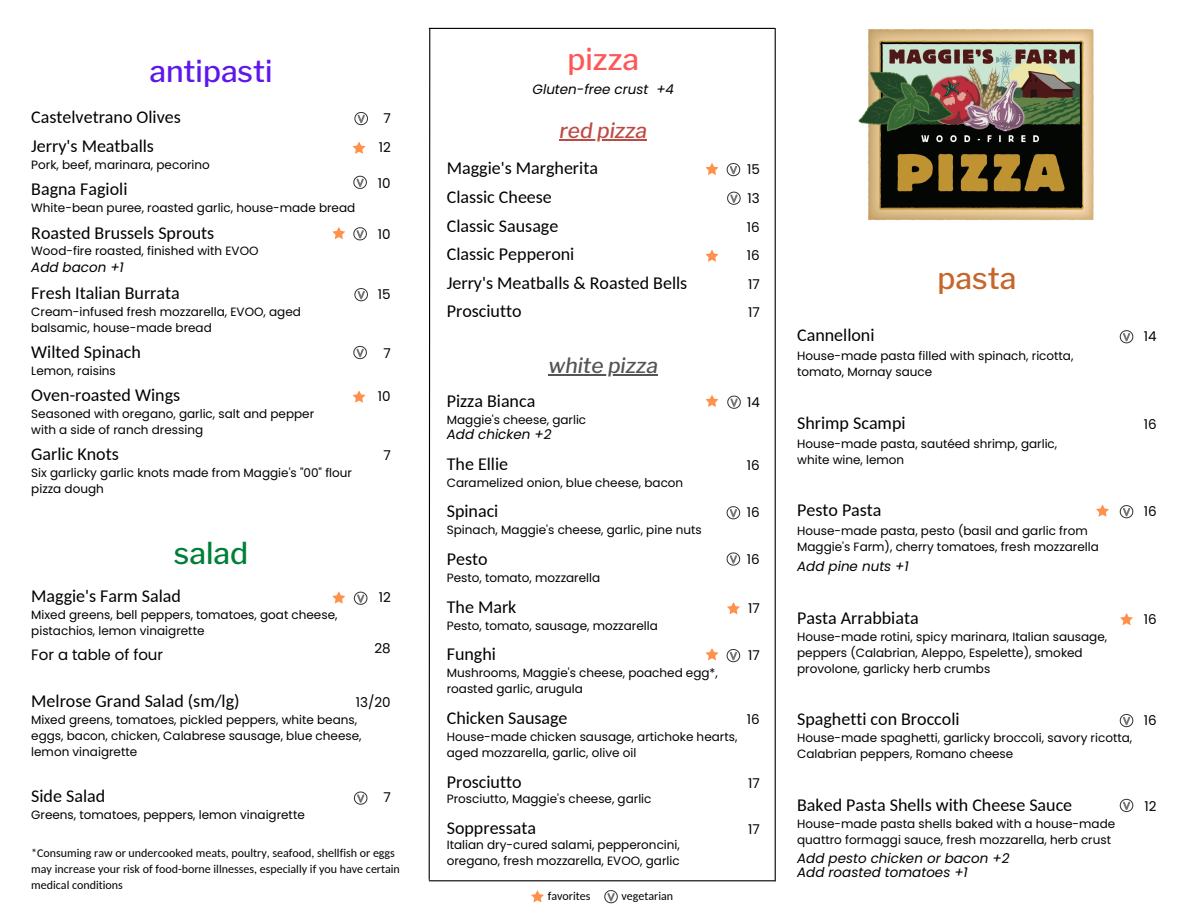
<style>
.page{position:relative;width:1188px;height:918px;background:#fff}
.page>*{position:absolute;margin:0;border:0;box-sizing:border-box;transform-origin:0 0}
.t1{font:500 30px "Libre Franklin";color:#5e17eb}
.t2{font:500 30px "Libre Franklin";color:#008037}
.t3{font:500 30px "Libre Franklin";color:#ff5757}
.t4{font:500 30px "Libre Franklin";color:#c6662b}
.t5{font:italic 500 21px "Libre Franklin";color:#545454}
.t6{font:italic 500 21px "Libre Franklin";color:#bf4a43}
.t7{font:18px "Carlito";color:#000}
.t8{font:15px "Poppins";color:#000}
.t9{font:italic 13.5px "Poppins";color:#000}
.t10{font:13.5px "Poppins";color:#000}
.t11{font:12px/16px "Poppins";color:#000}
.t12{font:12px/16px "Carlito";color:#000}
</style>
<div class="page">
<svg style="left:354px;top:112px;width:14px;height:13px"></svg>
<svg style="left:353px;top:176px;width:14px;height:13px"></svg>
<svg style="left:353px;top:227px;width:14px;height:14px"></svg>
<svg style="left:354px;top:288px;width:14px;height:13px"></svg>
<svg style="left:353px;top:346px;width:14px;height:13px"></svg>
<svg style="left:354px;top:791px;width:13px;height:14px"></svg>
<svg style="left:332px;top:227px;width:13px;height:12px"></svg>
<svg style="left:353px;top:391px;width:12px;height:12px"></svg>
<svg style="left:354px;top:591px;width:13px;height:14px"></svg>
<svg style="left:332px;top:591px;width:13px;height:13px"></svg>
<svg style="left:353px;top:142px;width:12px;height:12px"></svg>
<hr style="left:559px;top:140px;width:88px;height:1px;background:#bf4a43">
<svg style="left:727px;top:191px;width:14px;height:14px"></svg>
<svg style="left:727px;top:163px;width:13px;height:13px"></svg>
<hr style="left:549px;top:374px;width:109px;height:1px;background:#545454">
<svg style="left:727px;top:649px;width:13px;height:13px"></svg>
<svg style="left:727px;top:395px;width:14px;height:14px"></svg>
<svg style="left:727px;top:506px;width:13px;height:13px"></svg>
<svg style="left:727px;top:552px;width:13px;height:14px"></svg>
<hr style="left:429px;top:28px;width:346px;height:1px;background:#000">
<svg style="left:428px;top:28px;width:3px;height:853px"></svg>
<hr style="left:775px;top:28px;width:1px;height:853px;background:#000">
<hr style="left:429px;top:880px;width:346px;height:1px;background:#000">
<svg style="left:706px;top:395px;width:12px;height:12px"></svg>
<svg style="left:727px;top:602px;width:13px;height:12px"></svg>
<svg style="left:706px;top:163px;width:12px;height:12px"></svg>
<svg style="left:706px;top:648px;width:12px;height:12px"></svg>
<svg style="left:531px;top:890px;width:13px;height:12px"></svg>
<svg style="left:604px;top:890px;width:14px;height:13px"></svg>
<svg style="left:706px;top:250px;width:12px;height:12px"></svg>
<img style="left:859px;top:29px;width:235px;height:192px">
<svg style="left:1120px;top:330px;width:13px;height:14px"></svg>
<svg style="left:1120px;top:714px;width:13px;height:13px"></svg>
<svg style="left:1120px;top:799px;width:13px;height:13px"></svg>
<svg style="left:1120px;top:613px;width:13px;height:12px"></svg>
<svg style="left:1120px;top:505px;width:13px;height:13px"></svg>
<svg style="left:1096px;top:505px;width:13px;height:12px"></svg>
<p class="t1" style="left:149px;top:53px;width:125px">antipasti</p>
<p class="t7" style="left:31px;top:109px;width:151px">Castelvetrano Olives</p>
<p class="t7" style="left:31px;top:139px;width:124px">Jerry's Meatballs</p>
<p class="t11" style="left:31px;top:157px;width:180px">Pork, beef, marinara, pecorino</p>
<p class="t7" style="left:31px;top:182px;width:98px">Bagna Fagioli</p>
<p class="t11" style="left:31px;top:200px;width:326px">White-bean puree, roasted garlic, house-made bread</p>
<p class="t7" style="left:31px;top:225px;width:185px">Roasted Brussels Sprouts</p>
<p class="t9" style="left:31px;top:258px;width:94px">Add bacon +1</p>
<p class="t7" style="left:31px;top:285px;width:150px">Fresh Italian Burrata</p>
<p class="t11" style="left:31px;top:303px;width:271px">Cream-infused fresh mozzarella, EVOO, aged balsamic, house-made bread</p>
<p class="t7" style="left:31px;top:344px;width:111px">Wilted Spinach</p>
<p class="t11" style="left:31px;top:363px;width:86px">Lemon, raisins</p>
<p class="t7" style="left:31px;top:388px;width:150px">Oven-roasted Wings</p>
<p class="t11" style="left:31px;top:406px;width:284px">Seasoned with oregano, garlic, salt and pepper with a side of ranch dressing</p>
<p class="t7" style="left:31px;top:447px;width:89px">Garlic Knots</p>
<p class="t11" style="left:31px;top:465px;width:322px">Six garlicky garlic knots made from Maggie's "00" flour pizza dough</p>
<p class="t11" style="left:31px;top:243px;width:229px">Wood-fire roasted, finished with EVOO</p>
<p class="t2" style="left:174px;top:535px;width:76px">salad</p>
<p class="t10" style="left:383px;top:108px;width:9px">7</p>
<p class="t10" style="left:379px;top:138px;width:14px">12</p>
<p class="t10" style="left:378px;top:174px;width:14px">10</p>
<p class="t10" style="left:378px;top:224px;width:14px">10</p>
<p class="t10" style="left:378px;top:285px;width:14px">15</p>
<p class="t10" style="left:383px;top:344px;width:9px">7</p>
<p class="t10" style="left:378px;top:387px;width:14px">10</p>
<p class="t10" style="left:383px;top:446px;width:9px">7</p>
<p class="t7" style="left:31px;top:589px;width:151px">Maggie's Farm Salad</p>
<p class="t10" style="left:379px;top:588px;width:14px">12</p>
<p class="t11" style="left:31px;top:607px;width:308px">Mixed greens, bell peppers, tomatoes, goat cheese, pistachios, lemon vinaigrette</p>
<p class="t8" style="left:31px;top:645px;width:133px">For a table of four</p>
<p class="t10" style="left:374px;top:638px;width:18px">28</p>
<p class="t7" style="left:31px;top:694px;width:210px">Melrose Grand Salad (sm/lg)</p>
<p class="t11" style="left:31px;top:712px;width:332px">Mixed greens, tomatoes, pickled peppers, white beans, eggs, bacon, chicken, Calabrese sausage, blue cheese, lemon vinaigrette</p>
<p class="t10" style="left:356px;top:693px;width:36px">13/20</p>
<p class="t7" style="left:31px;top:789px;width:75px">Side Salad</p>
<p class="t10" style="left:383px;top:788px;width:9px">7</p>
<p class="t11" style="left:31px;top:807px;width:275px">Greens, tomatoes, peppers, lemon vinaigrette</p>
<p class="t12" style="left:31px;top:846px;width:370px">*Consuming raw or undercooked meats, poultry, seafood, shellfish or eggs may increase your risk of food-borne illnesses, especially if you have certain medical conditions</p>
<p class="t3" style="left:568px;top:41px;width:73px">pizza</p>
<p class="t9" style="left:533px;top:80px;width:143px">Gluten-free crust +4</p>
<p class="t6" style="left:559px;top:118px;width:89px">red pizza</p>
<p class="t7" style="left:447px;top:161px;width:153px">Maggie's Margherita</p>
<p class="t10" style="left:747px;top:160px;width:14px">15</p>
<p class="t7" style="left:447px;top:189px;width:107px">Classic Cheese</p>
<p class="t10" style="left:748px;top:189px;width:14px">13</p>
<p class="t7" style="left:447px;top:218px;width:113px">Classic Sausage</p>
<p class="t10" style="left:747px;top:217px;width:14px">16</p>
<p class="t7" style="left:447px;top:247px;width:129px">Classic Pepperoni</p>
<p class="t10" style="left:747px;top:246px;width:14px">16</p>
<p class="t7" style="left:447px;top:275px;width:242px">Jerry's Meatballs &amp; Roasted Bells</p>
<p class="t10" style="left:748px;top:275px;width:13px">17</p>
<p class="t7" style="left:447px;top:304px;width:76px">Prosciutto</p>
<p class="t10" style="left:748px;top:303px;width:13px">17</p>
<p class="t5" style="left:549px;top:353px;width:111px">white pizza</p>
<p class="t7" style="left:447px;top:393px;width:90px">Pizza Bianca</p>
<p class="t10" style="left:747px;top:393px;width:14px">14</p>
<p class="t11" style="left:447px;top:412px;width:141px">Maggie's cheese, garlic</p>
<p class="t9" style="left:447px;top:425px;width:106px">Add chicken +2</p>
<p class="t10" style="left:747px;top:456px;width:14px">16</p>
<p class="t11" style="left:447px;top:475px;width:238px">Caramelized onion, blue cheese, bacon</p>
<p class="t7" style="left:447px;top:456px;width:63px">The Ellie</p>
<p class="t7" style="left:447px;top:504px;width:53px">Spinaci</p>
<p class="t11" style="left:447px;top:522px;width:256px">Spinach, Maggie's cheese, garlic, pine nuts</p>
<p class="t7" style="left:447px;top:552px;width:42px">Pesto</p>
<p class="t11" style="left:447px;top:570px;width:155px">Pesto, tomato, mozzarella</p>
<p class="t10" style="left:747px;top:503px;width:14px">16</p>
<p class="t10" style="left:747px;top:550px;width:14px">16</p>
<p class="t7" style="left:447px;top:599px;width:71px">The Mark</p>
<p class="t7" style="left:447px;top:647px;width:51px">Funghi</p>
<p class="t10" style="left:748px;top:646px;width:13px">17</p>
<p class="t11" style="left:447px;top:665px;width:273px">Mushrooms, Maggie's cheese, poached egg*, roasted garlic, arugula</p>
<p class="t10" style="left:748px;top:599px;width:13px">17</p>
<p class="t11" style="left:447px;top:617px;width:213px">Pesto, tomato, sausage, mozzarella</p>
<p class="t7" style="left:447px;top:710px;width:122px">Chicken Sausage</p>
<p class="t10" style="left:747px;top:710px;width:14px">16</p>
<p class="t11" style="left:447px;top:729px;width:292px">House-made chicken sausage, artichoke hearts, aged mozzarella, garlic, olive oil</p>
<p class="t7" style="left:447px;top:774px;width:76px">Prosciutto</p>
<p class="t10" style="left:748px;top:773px;width:13px">17</p>
<p class="t11" style="left:447px;top:791px;width:206px">Prosciutto, Maggie's cheese, garlic</p>
<p class="t7" style="left:447px;top:820px;width:91px">Soppressata</p>
<p class="t10" style="left:748px;top:820px;width:13px">17</p>
<p class="t11" style="left:447px;top:837px;width:235px">Italian dry-cured salami, pepperoncini, oregano, fresh mozzarella, EVOO, garlic</p>
<p class="t12" style="left:548px;top:889px;width:44px">favorites</p>
<p class="t12" style="left:621px;top:889px;width:53px">vegetarian</p>
<p class="t7" style="left:797px;top:328px;width:79px">Cannelloni</p>
<p class="t4" style="left:938px;top:260px;width:80px">pasta</p>
<p class="t11" style="left:797px;top:348px;width:278px">House-made pasta filled with spinach, ricotta, tomato, Mornay sauce</p>
<p class="t10" style="left:1144px;top:327px;width:14px">14</p>
<p class="t7" style="left:797px;top:415px;width:110px">Shrimp Scampi</p>
<p class="t10" style="left:1144px;top:415px;width:14px">16</p>
<p class="t11" style="left:797px;top:435px;width:262px">House-made pasta, sautéed shrimp, garlic, white wine, lemon</p>
<p class="t7" style="left:797px;top:503px;width:86px">Pesto Pasta</p>
<p class="t11" style="left:797px;top:523px;width:303px">House-made pasta, pesto (basil and garlic from<br>Maggie's Farm), cherry tomatoes, fresh mozzarella</p>
<p class="t9" style="left:797px;top:556px;width:113px">Add pine nuts +1</p>
<p class="t10" style="left:1144px;top:502px;width:14px">16</p>
<p class="t7" style="left:797px;top:610px;width:123px">Pasta Arrabbiata</p>
<p class="t10" style="left:1144px;top:609px;width:14px">16</p>
<p class="t11" style="left:797px;top:628px;width:312px">House-made rotini, spicy marinara, Italian sausage, peppers (Calabrian, Aleppo, Espelette), smoked provolone, garlicky herb crumbs</p>
<p class="t7" style="left:797px;top:712px;width:164px">Spaghetti con Broccoli</p>
<p class="t10" style="left:1144px;top:711px;width:14px">16</p>
<p class="t11" style="left:797px;top:730px;width:337px">House-made spaghetti, garlicky broccoli, savory ricotta,<br>Calabrian peppers, Romano cheese</p>
<p class="t7" style="left:797px;top:797px;width:277px">Baked Pasta Shells with Cheese Sauce</p>
<p class="t10" style="left:1145px;top:797px;width:14px">12</p>
<p class="t11" style="left:797px;top:816px;width:320px">House-made pasta shells baked with a house-made quattro formaggi sauce, fresh mozzarella, herb crust</p>
<p class="t9" style="left:797px;top:849px;width:214px">Add pesto chicken or bacon +2</p>
<p class="t9" style="left:797px;top:863px;width:172px">Add roasted tomatoes +1</p>
</div>
